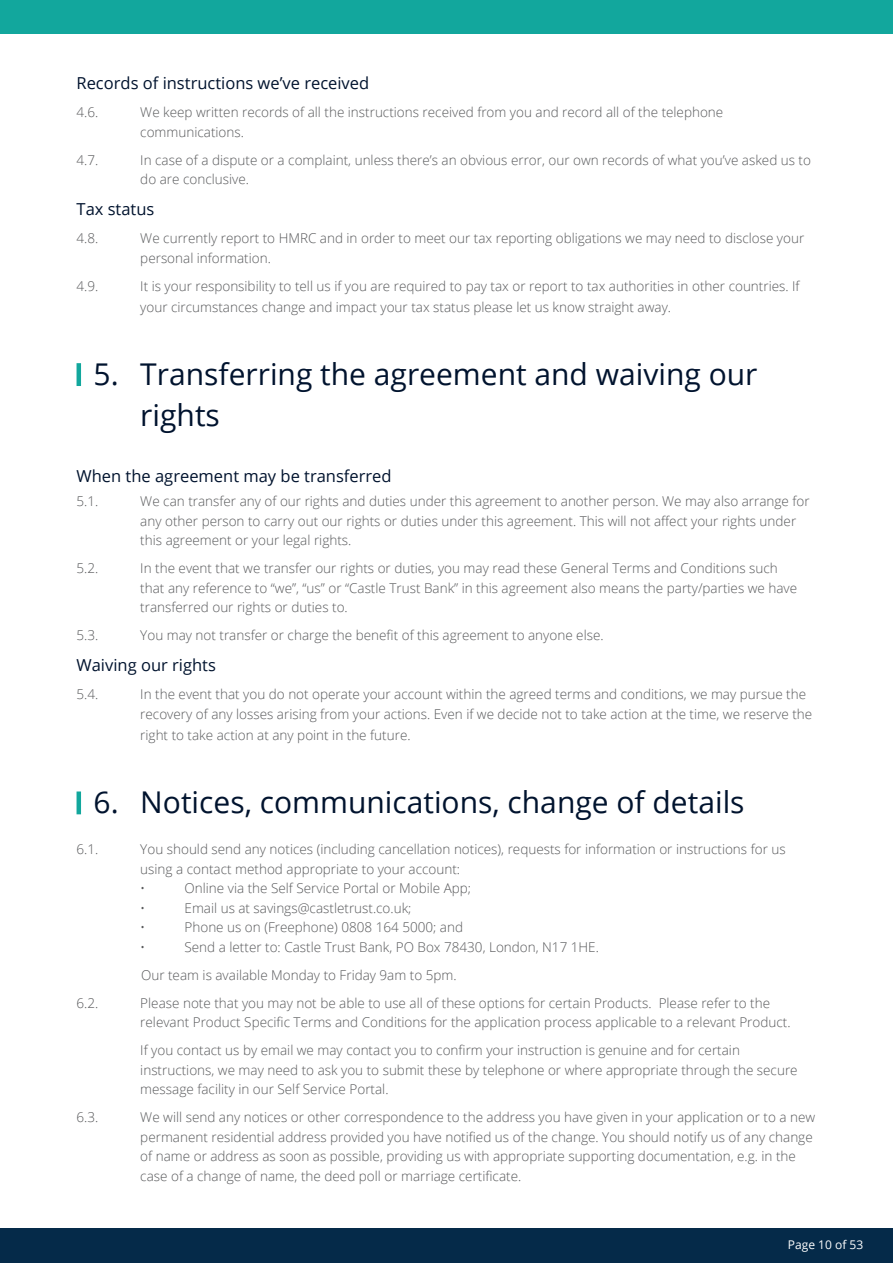
<style>
.page{position:relative;width:893px;height:1263px;background:#fff}
.page>*{position:absolute;margin:0;border:0;box-sizing:border-box;transform-origin:0 0}
.t1{font:30px/40.5px "Open Sans";color:#00132e}
.List_level_2{font:16.5px "Open Sans";color:#00132e}
.T_C_sub_headers{font:16.5px "Open Sans";color:#00132e}
.List_level_2-2{font:300 13.5px/19.5px "Open Sans";color:#57585a}
.t2{font:12px "Open Sans";color:#fff}
</style>
<div class="page">
<div style="left:0;top:1229px;width:893px;height:34px;background:#052a49"></div>
<div style="left:0;top:0;width:893px;height:33px;background:#12a79d"></div>
<hr style="left:77px;top:363px;width:4px;height:23px;background:#12a79d">
<hr style="left:77px;top:791px;width:4px;height:23px;background:#12a79d">
<p class="List_level_2" style="left:77px;top:72px;width:294px">Records of instructions we’ve received</p>
<p class="List_level_2-2" style="left:77px;top:102px;width:23px">4.6.</p>
<p class="List_level_2-2" style="left:140px;top:102px;width:584px">We keep written records of all the instructions received from you and record all of the telephone communications.</p>
<p class="List_level_2-2" style="left:77px;top:150px;width:23px">4.7.</p>
<p class="List_level_2-2" style="left:140px;top:150px;width:672px">In case of a dispute or a complaint, unless there’s an obvious error, our own records of what you’ve asked us to do are conclusive.</p>
<p class="List_level_2" style="left:77px;top:198px;width:79px">Tax status</p>
<p class="List_level_2-2" style="left:77px;top:228px;width:23px">4.8.</p>
<p class="List_level_2-2" style="left:140px;top:228px;width:665px">We currently report to HMRC and in order to meet our tax reporting obligations we may need to disclose your personal information.</p>
<p class="List_level_2-2" style="left:77px;top:276px;width:23px">4.9.</p>
<p class="List_level_2-2" style="left:140px;top:275px;width:661px;line-height:21.6px">It is your responsibility to tell us if you are required to pay tax or report to tax authorities in other countries. If your circumstances change and impact your tax status please let us know straight away.</p>
<p class="t1" style="left:140px;top:353px;width:619px;text-indent:-47px">5. Transferring the agreement and waiving our rights</p>
<p class="T_C_sub_headers" style="left:77px;top:465px;width:317px">When the agreement may be transferred</p>
<p class="List_level_2-2" style="left:77px;top:491px;width:23px">5.1.</p>
<p class="List_level_2-2" style="left:140px;top:491px;width:671px">We can transfer any of our rights and duties under this agreement to another person. We may also arrange for any other person to carry out our rights or duties under this agreement. This will not affect your rights under this agreement or your legal rights.</p>
<p class="List_level_2-2" style="left:77px;top:558px;width:23px">5.2.</p>
<p class="List_level_2-2" style="left:140px;top:558px;width:658px">In the event that we transfer our rights or duties, you may read these General Terms and Conditions such that any reference to “we”, “us” or “Castle Trust Bank” in this agreement also means the party/parties we have transferred our rights or duties to.</p>
<p class="List_level_2-2" style="left:77px;top:625px;width:23px">5.3.</p>
<p class="List_level_2-2" style="left:140px;top:625px;width:465px">You may not transfer or charge the benefit of this agreement to anyone else.</p>
<p class="List_level_2" style="left:77px;top:654px;width:141px">Waiving our rights</p>
<p class="List_level_2-2" style="left:77px;top:684px;width:23px">5.4.</p>
<p class="List_level_2-2" style="left:140px;top:684px;width:673px">In the event that you do not operate your account within the agreed terms and conditions, we may pursue the recovery of any losses arising from your actions. Even if we decide not to take action at the time, we reserve the</p>
<p class="List_level_2-2" style="left:140px;top:725px;width:272px">right to take action at any point in the future.</p>
<p class="t1" style="left:94px;top:781px;width:652px">6. Notices, communications, change of details</p>
<p class="List_level_2-2" style="left:77px;top:839px;width:23px">6.1.</p>
<p class="List_level_2-2" style="left:140px;top:839px;width:647px">You should send any notices (including cancellation notices), requests for information or instructions for us using a contact method appropriate to your account:<br>•</p>
<p class="List_level_2-2" style="left:185px;top:878px;width:288px">Online via the Self Service Portal or Mobile App;</p>
<p class="List_level_2-2" style="left:140px;top:897px;width:7px">•</p>
<p class="List_level_2-2" style="left:185px;top:897px;width:228px">Email us at savings@castletrust.co.uk;</p>
<p class="List_level_2-2" style="left:140px;top:917px;width:7px">•</p>
<p class="List_level_2-2" style="left:185px;top:917px;width:280px">Phone us on (Freephone) 0808 164 5000; and</p>
<p class="List_level_2-2" style="left:140px;top:936px;width:7px">•</p>
<p class="List_level_2-2" style="left:185px;top:936px;width:416px">Send a letter to: Castle Trust Bank, PO Box 78430, London, N17 1HE.</p>
<p class="List_level_2-2" style="left:141px;top:964px;width:317px">Our team is available Monday to Friday 9am to 5pm.</p>
<p class="List_level_2-2" style="left:77px;top:992px;width:23px">6.2.</p>
<p class="List_level_2-2" style="left:140px;top:992px;width:652px">Please note that you may not be able to use all of these options for certain Products. Please refer to the relevant Product Specific Terms and Conditions for the application process applicable to a relevant Product.</p>
<p class="List_level_2-2" style="left:140px;top:1040px;width:659px">If you contact us by email we may contact you to confirm your instruction is genuine and for certain instructions, we may need to ask you to submit these by telephone or where appropriate through the secure message facility in our Self Service Portal.</p>
<p class="List_level_2-2" style="left:77px;top:1107px;width:23px">6.3.</p>
<p class="List_level_2-2" style="left:140px;top:1107px;width:676px">We will send any notices or other correspondence to the address you have given in your application or to a new permanent residential address provided you have notified us of the change. You should notify us of any change of name or address as soon as possible, providing us with appropriate supporting documentation, e.g. in the case of a change of name, the deed poll or marriage certificate.</p>
<p class="t2" style="left:788px;top:1236px;width:77px">Page 10 of 53</p>
</div>
